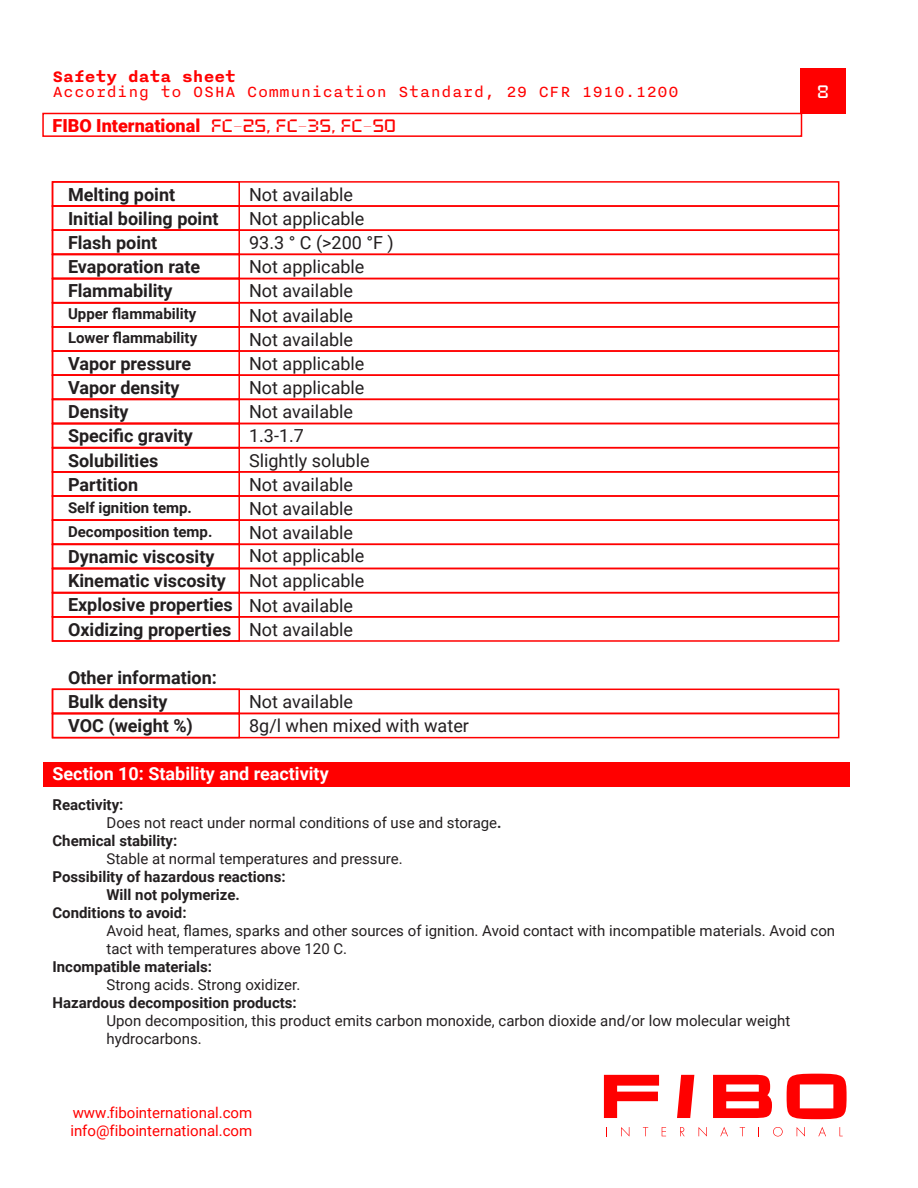
<style>
.page{position:relative;width:918px;height:1188px;background:#fff}
.page>*{position:absolute;margin:0;border:0;box-sizing:border-box;transform-origin:0 0}
.t1{font:18px "Roboto";color:#231f20}
.t2{font:700 18px "Roboto";color:#231f20}
.t3{font:18px "Nitti";color:#f00}
.t4{font:900 18px "Roboto";color:#f00}
.t5{font:700 18px "Roboto";color:#fff}
.t6{font:700 18px "Nitti";color:#f00}
.t7{font:18px "NEOPIXEL";color:#fff}
.t8{font:15px/18px "Roboto";color:#231f20}
.t9{font:700 15px "Roboto";color:#231f20}
.t10{font:15px/18px "Roboto";color:#f00}
.s1{font-family:"NEOPIXEL";font-weight:400}
.s2{font-weight:700}
</style>
<div class="page">
<svg style="left:604px;top:1075px;width:55px;height:43px"></svg>
<svg style="left:677px;top:1075px;width:17px;height:43px"></svg>
<svg style="left:713px;top:1075px;width:59px;height:43px"></svg>
<svg style="left:787px;top:1074px;width:60px;height:45px"></svg>
<svg style="left:621px;top:1127px;width:8px;height:10px"></svg>
<svg style="left:643px;top:1127px;width:5px;height:9px"></svg>
<svg style="left:662px;top:1127px;width:4px;height:9px"></svg>
<svg style="left:680px;top:1127px;width:5px;height:9px"></svg>
<svg style="left:699px;top:1127px;width:8px;height:10px"></svg>
<svg style="left:720px;top:1127px;width:8px;height:9px"></svg>
<svg style="left:740px;top:1127px;width:5px;height:9px"></svg>
<svg style="left:773px;top:1127px;width:10px;height:9px"></svg>
<svg style="left:797px;top:1127px;width:8px;height:10px"></svg>
<svg style="left:818px;top:1127px;width:8px;height:9px"></svg>
<div style="left:800px;top:68px;width:46px;height:45px;background:#f00"></div>
<div style="left:42px;top:113px;width:760px;height:24px;border:2px solid #f00"></div>
<div style="left:52px;top:181px;width:787px;height:26px;border:2px solid #f00"></div>
<div style="left:52px;top:689px;width:787px;height:25px;border:2px solid #f00"></div>
<div style="left:52px;top:205px;width:787px;height:26px;border:2px solid #f00"></div>
<div style="left:52px;top:399px;width:787px;height:25px;border:2px solid #f00"></div>
<div style="left:52px;top:302px;width:787px;height:26px;border:2px solid #f00"></div>
<div style="left:52px;top:495px;width:787px;height:26px;border:2px solid #f00"></div>
<div style="left:52px;top:568px;width:787px;height:25px;border:2px solid #f00"></div>
<div style="left:52px;top:254px;width:787px;height:25px;border:2px solid #f00"></div>
<div style="left:52px;top:447px;width:787px;height:26px;border:2px solid #f00"></div>
<div style="left:52px;top:350px;width:787px;height:26px;border:2px solid #f00"></div>
<div style="left:52px;top:544px;width:787px;height:25px;border:2px solid #f00"></div>
<div style="left:52px;top:616px;width:787px;height:26px;border:2px solid #f00"></div>
<div style="left:52px;top:713px;width:787px;height:25px;border:2px solid #f00"></div>
<div style="left:52px;top:181px;width:188px;height:26px;border:2px solid #f00"></div>
<div style="left:52px;top:229px;width:188px;height:26px;border:2px solid #f00"></div>
<div style="left:52px;top:519px;width:188px;height:26px;border:2px solid #f00"></div>
<div style="left:52px;top:592px;width:188px;height:26px;border:2px solid #f00"></div>
<div style="left:52px;top:689px;width:188px;height:25px;border:2px solid #f00"></div>
<div style="left:52px;top:205px;width:188px;height:26px;border:2px solid #f00"></div>
<div style="left:52px;top:399px;width:188px;height:25px;border:2px solid #f00"></div>
<div style="left:52px;top:302px;width:188px;height:26px;border:2px solid #f00"></div>
<div style="left:52px;top:495px;width:188px;height:26px;border:2px solid #f00"></div>
<div style="left:52px;top:568px;width:188px;height:25px;border:2px solid #f00"></div>
<div style="left:52px;top:254px;width:188px;height:25px;border:2px solid #f00"></div>
<div style="left:52px;top:447px;width:188px;height:26px;border:2px solid #f00"></div>
<div style="left:52px;top:350px;width:188px;height:26px;border:2px solid #f00"></div>
<div style="left:52px;top:544px;width:188px;height:25px;border:2px solid #f00"></div>
<div style="left:52px;top:616px;width:188px;height:26px;border:2px solid #f00"></div>
<div style="left:43px;top:763px;width:806px;height:24px;background:#f00"></div>
<p class="t6" style="left:53px;top:66px;width:185px">Safety data sheet</p>
<p class="t3" style="left:53px;top:81px;width:628px">According to OSHA Communication Standard, 29 CFR 1910.1200</p>
<p class="t4" style="left:53px;top:113px;width:345px">FIBO International <span class="s1">FC-25, FC-35, FC-50</span></p>
<p class="t2" style="left:68px;top:182px;width:109px">Melting point</p>
<p class="t1" style="left:249px;top:182px;width:106px">Not available</p>
<p class="t2" style="left:68px;top:206px;width:152px">Initial boiling point</p>
<p class="t2" style="left:68px;top:230px;width:91px">Flash point</p>
<p class="t2" style="left:68px;top:254px;width:134px">Evaporation rate</p>
<p class="t1" style="left:249px;top:206px;width:117px">Not applicable</p>
<p class="t1" style="left:249px;top:254px;width:117px">Not applicable</p>
<p class="t1" style="left:249px;top:230px;width:146px">93.3 ° C (&gt;200 °F )</p>
<p class="t2" style="left:68px;top:278px;width:106px">Flammability</p>
<p class="t1" style="left:249px;top:278px;width:106px">Not available</p>
<p class="t9" style="left:68px;top:303px;width:130px">Upper flammability</p>
<p class="t9" style="left:68px;top:328px;width:131px">Lower flammability</p>
<p class="t1" style="left:249px;top:303px;width:106px">Not available</p>
<p class="t1" style="left:249px;top:327px;width:106px">Not available</p>
<p class="t2" style="left:68px;top:351px;width:125px">Vapor pressure</p>
<p class="t1" style="left:249px;top:351px;width:117px">Not applicable</p>
<p class="t2" style="left:68px;top:375px;width:113px">Vapor density</p>
<p class="t1" style="left:249px;top:375px;width:117px">Not applicable</p>
<p class="t2" style="left:68px;top:399px;width:62px">Density</p>
<p class="t2" style="left:68px;top:423px;width:126px">Specific gravity</p>
<p class="t1" style="left:249px;top:399px;width:106px">Not available</p>
<p class="t1" style="left:249px;top:423px;width:56px">1.3-1.7</p>
<p class="t2" style="left:68px;top:448px;width:92px">Solubilities</p>
<p class="t1" style="left:249px;top:448px;width:122px">Slightly soluble</p>
<p class="t2" style="left:68px;top:472px;width:72px">Partition</p>
<p class="t1" style="left:249px;top:472px;width:106px">Not available</p>
<p class="t9" style="left:68px;top:497px;width:125px">Self ignition temp.</p>
<p class="t9" style="left:68px;top:521px;width:146px">Decomposition temp.</p>
<p class="t2" style="left:68px;top:568px;width:159px">Kinematic viscosity</p>
<p class="t2" style="left:68px;top:544px;width:148px">Dynamic viscosity</p>
<p class="t1" style="left:249px;top:496px;width:106px">Not available</p>
<p class="t1" style="left:249px;top:520px;width:106px">Not available</p>
<p class="t1" style="left:249px;top:543px;width:117px">Not applicable</p>
<p class="t1" style="left:249px;top:568px;width:117px">Not applicable</p>
<p class="t2" style="left:68px;top:592px;width:166px">Explosive properties</p>
<p class="t1" style="left:249px;top:593px;width:106px">Not available</p>
<p class="t2" style="left:68px;top:617px;width:165px">Oxidizing properties</p>
<p class="t1" style="left:249px;top:617px;width:106px">Not available</p>
<p class="t2" style="left:68px;top:665px;width:150px">Other information:</p>
<p class="t2" style="left:68px;top:689px;width:101px">Bulk density</p>
<p class="t1" style="left:249px;top:689px;width:106px">Not available</p>
<p class="t7" style="left:817px;top:82px;width:13px">8</p>
<p class="t2" style="left:68px;top:713px;width:126px">VOC (weight %)</p>
<p class="t5" style="left:53px;top:761px;width:278px">Section 10: Stability and reactivity</p>
<p class="t9" style="left:53px;top:794px;width:72px">Reactivity:</p>
<p class="t8" style="left:107px;top:813px;width:397px">Does not react under normal conditions of use and storage<span class="s2">.</span></p>
<p class="t9" style="left:53px;top:830px;width:126px">Chemical stability:</p>
<p class="t8" style="left:107px;top:849px;width:298px">Stable at normal temperatures and pressure.</p>
<p class="t9" style="left:53px;top:866px;width:235px">Possibility of hazardous reactions:</p>
<p class="t9" style="left:107px;top:884px;width:135px">Will not polymerize.</p>
<p class="t9" style="left:53px;top:902px;width:136px">Conditions to avoid:</p>
<p class="t8" style="left:107px;top:921px;width:730px">Avoid heat, flames, sparks and other sources of ignition. Avoid contact with incompatible materials. Avoid con tact with temperatures above 120 C.</p>
<p class="t9" style="left:53px;top:956px;width:161px">Incompatible materials:</p>
<p class="t8" style="left:107px;top:975px;width:195px">Strong acids. Strong oxidizer.</p>
<p class="t9" style="left:53px;top:992px;width:246px">Hazardous decomposition products:</p>
<p class="t8" style="left:107px;top:1011px;width:685px">Upon decomposition, this product emits carbon monoxide, carbon dioxide and/or low molecular weight</p>
<p class="t8" style="left:107px;top:1029px;width:97px">hydrocarbons.</p>
<p class="t1" style="left:249px;top:713px;width:221px">8g/l when mixed with water</p>
<p class="t10" style="left:70px;top:1103px;width:183px">www.fibointernational.com info@fibointernational.com</p>
</div>
